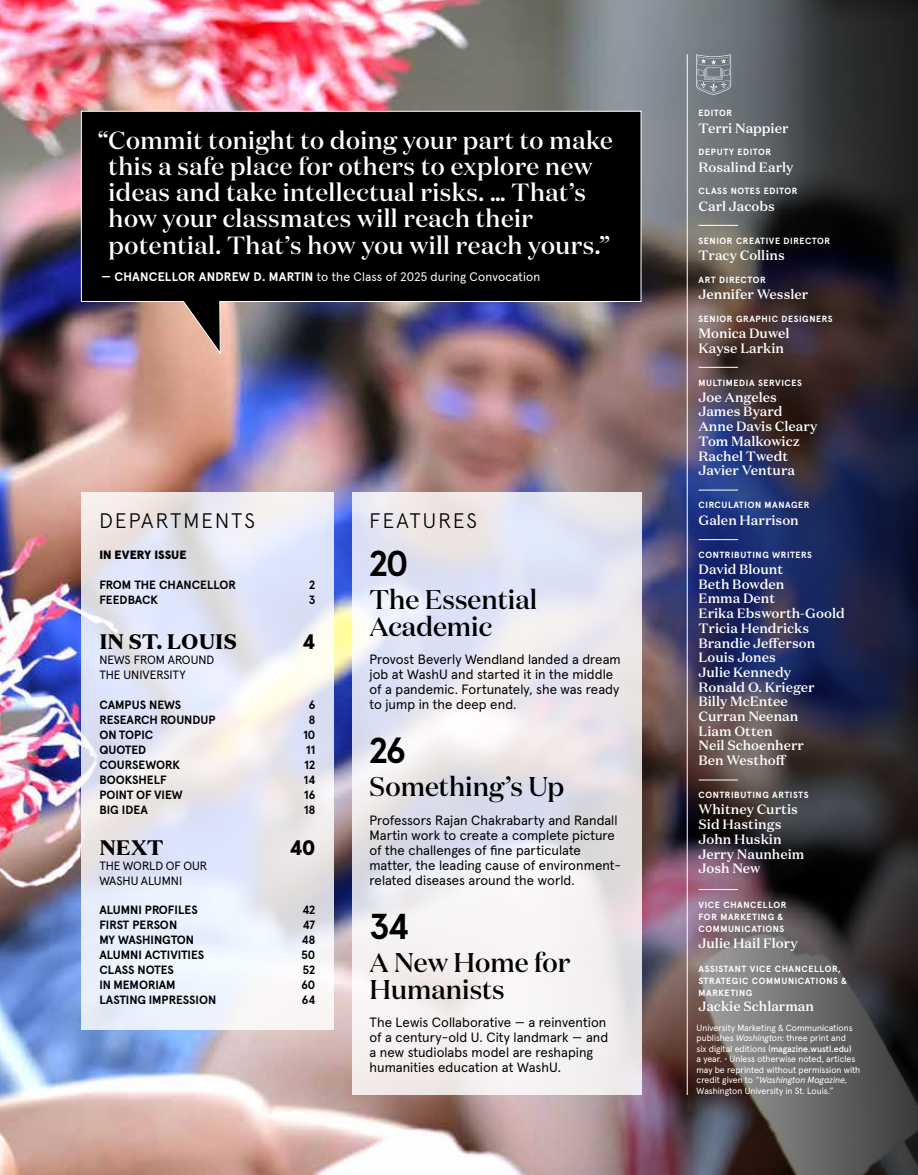
<style>
.page{position:relative;width:918px;height:1175px;background:#fff}
.page>*{position:absolute;margin:0;border:0;box-sizing:border-box;transform-origin:0 0}
.t1{font:700 36px "Apercu Pro";color:#000}
.t2{font:500 27px/27px "Domaine Display";color:#000}
.t3{font:500 24.75px/26.1px "Domaine Display";letter-spacing:.02em;color:#fff}
.t4{font:300 21px "Apercu Pro";letter-spacing:.1em;color:#000}
.t5{font:900 21px "Domaine Text";color:#000}
.t6{font:900 21px "Apercu Pro";color:#000}
.t7{font:500 13.5px/14.7px "Domaine Text";color:#fff}
.t8{font:13.5px/15px "Apercu Pro";letter-spacing:.005em;color:#000}
.t9{font:12.3px "Apercu Pro";letter-spacing:.015em;color:#fff}
.t10{font:700 12px "Apercu Pro";color:#000}
.t11{font:12px/15px "Apercu Pro";color:#000}
.t12{font:900 12px "Apercu Pro";color:#000}
.t13{font:700 9px/12px "Apercu Pro";letter-spacing:.065em;color:#fff}
.t14{font:9px/10.5px "Apercu Pro";color:#fff}
.t15{font:700 9px "Apercu Pro";letter-spacing:.045em;color:#fff}
.s1{font-weight:700}
.s2{font-style:italic}
.s3{font-weight:500}
</style>
<div class="page">
<img style="left:0;top:0;width:413px;height:1174px">
<img style="left:413px;top:0;width:505px;height:1174px">
<hr style="left:699px;top:225px;width:39px;height:1px;background:#fff">
<hr style="left:699px;top:367px;width:39px;height:1px;background:#fff">
<hr style="left:699px;top:490px;width:39px;height:1px;background:#fff">
<hr style="left:699px;top:539px;width:39px;height:1px;background:#fff">
<hr style="left:699px;top:779px;width:39px;height:1px;background:#fff">
<hr style="left:699px;top:889px;width:39px;height:1px;background:#fff">
<hr style="left:687px;top:54px;width:1px;height:1041px;background:#fff">
<svg style="left:696px;top:54px;width:35px;height:41px"></svg>
<svg style="left:81px;top:110px;width:561px;height:245px;background:#211e21"></svg>
<svg style="left:352px;top:492px;width:290px;height:603px"></svg>
<svg style="left:81px;top:492px;width:253px;height:537px"></svg>
<p class="t13" style="left:699px;top:106px;width:35px">EDITOR</p>
<p class="t7" style="left:699px;top:120px;width:91px">Terri Nappier</p>
<p class="t13" style="left:699px;top:145px;width:74px">DEPUTY EDITOR</p>
<p class="t7" style="left:699px;top:159px;width:96px">Rosalind Early</p>
<p class="t13" style="left:699px;top:184px;width:100px">CLASS NOTES EDITOR</p>
<p class="t7" style="left:699px;top:198px;width:78px">Carl Jacobs</p>
<p class="t13" style="left:699px;top:234px;width:133px">SENIOR CREATIVE DIRECTOR</p>
<p class="t7" style="left:699px;top:248px;width:88px">Tracy Collins</p>
<p class="t15" style="left:699px;top:272px;width:69px">ART DIRECTOR</p>
<p class="t7" style="left:699px;top:287px;width:111px">Jennifer Wessler</p>
<p class="t13" style="left:699px;top:312px;width:136px">SENIOR GRAPHIC DESIGNERS</p>
<p class="t7" style="left:699px;top:325px;width:93px">Monica Duwel<br>Kayse Larkin</p>
<p class="t13" style="left:699px;top:376px;width:105px">MULTIMEDIA SERVICES</p>
<p class="t7" style="left:699px;top:389px;width:120px">Joe Angeles<br>James Byard<br>Anne Davis Cleary<br>Tom Malkowicz<br>Rachel Twedt<br>Javier Ventura</p>
<p class="t13" style="left:699px;top:498px;width:113px">CIRCULATION MANAGER</p>
<p class="t7" style="left:699px;top:512px;width:102px">Galen Harrison</p>
<p class="t13" style="left:699px;top:548px;width:115px">CONTRIBUTING WRITERS</p>
<p class="t7" style="left:699px;top:561px;width:148px">David Blount<br>Beth Bowden<br>Emma Dent<br>Erika Ebsworth-Goold<br>Tricia Hendricks<br>Brandie Jefferson<br>Louis Jones<br>Julie Kennedy<br>Ronald O. Krieger<br>Billy McEntee<br>Curran Neenan<br>Liam Otten<br>Neil Schoenherr<br>Ben Westhoff</p>
<p class="t13" style="left:699px;top:788px;width:111px">CONTRIBUTING ARTISTS</p>
<p class="t7" style="left:699px;top:802px;width:107px">Whitney Curtis<br>Sid Hastings<br>John Huskin<br>Jerry Naunheim<br>Josh New</p>
<p class="t13" style="left:699px;top:898px;width:89px">VICE CHANCELLOR<br>FOR MARKETING &amp;<br>COMMUNICATIONS</p>
<p class="t7" style="left:699px;top:936px;width:101px">Julie Hail Flory</p>
<p class="t13" style="left:699px;top:962px;width:150px">ASSISTANT VICE CHANCELLOR,<br>STRATEGIC COMMUNICATIONS &amp;<br>MARKETING</p>
<p class="t7" style="left:699px;top:999px;width:117px">Jackie Schlarman</p>
<h3 class="t3" style="left:109px;top:127px;width:506px;text-indent:-10px">“Commit tonight to doing your part to make this a safe place for others to explore new ideas and take intellectual risks. … That’s how your classmates will reach their potential. That’s how you will reach yours.”</h3>
<p class="t9" style="left:101px;top:268px;width:440px"><span class="s1">— CHANCELLOR ANDREW D. MARTIN</span> to the Class of 2025 during Convocation</p>
<h3 class="t4" style="left:99px;top:504px;width:157px">DEPARTMENTS</h3>
<h3 class="t4" style="left:370px;top:504px;width:109px">FEATURES</h3>
<h1 class="t1" style="left:370px;top:535px;width:40px">20</h1>
<h2 class="t2" style="left:370px;top:585px;width:169px">The Essential<br>Academic</h2>
<p class="t8" style="left:370px;top:651px;width:253px">Provost Beverly Wendland landed a dream job at WashU and started it in the middle of a pandemic. Fortunately, she was ready to jump in the deep end.</p>
<h1 class="t1" style="left:370px;top:722px;width:38px">26</h1>
<h2 class="t2" style="left:370px;top:773px;width:196px">Something’s Up</h2>
<p class="t8" style="left:370px;top:811px;width:253px">Professors Rajan Chakrabarty and Randall Martin work to create a complete picture of the challenges of fine particulate matter, the leading cause of environment&shy;related diseases around the world.</p>
<h1 class="t1" style="left:370px;top:898px;width:41px">34</h1>
<h2 class="t2" style="left:370px;top:948px;width:202px">A New Home for<br>Humanists</h2>
<p class="t8" style="left:370px;top:1014px;width:240px">The Lewis Collaborative — a reinvention of a century-old U. City landmark — and a new studiolabs model are reshaping humanities education at WashU.</p>
<p class="t14" style="left:697px;top:1021px;width:165px">University Marketing &amp; Communications publishes <span class="s2">Washington:</span> three print and<br>six digital editions (<span class="s3">magazine.wustl.edu)<br></span>a year. • Unless otherwise noted, articles may be reprinted without permission with credit given to “<span class="s2">Washington Magazine, </span>Washington University in St. Louis.”</p>
<p class="t12" style="left:99px;top:545px;width:89px">IN EVERY ISSUE</p>
<p class="t10" style="left:99px;top:575px;width:138px">FROM THE CHANCELLOR</p>
<p class="t10" style="left:309px;top:575px;width:8px">2</p>
<p class="t10" style="left:99px;top:590px;width:60px">FEEDBACK</p>
<p class="t10" style="left:309px;top:590px;width:8px">3</p>
<h3 class="t5" style="left:99px;top:627px;width:139px">IN ST. LOUIS</h3>
<h3 class="t6" style="left:302px;top:624px;width:15px">4</h3>
<p class="t11" style="left:99px;top:651px;width:117px">NEWS FROM AROUND<br>THE UNIVERSITY</p>
<p class="t10" style="left:99px;top:695px;width:83px">CAMPUS NEWS</p>
<p class="t10" style="left:309px;top:695px;width:8px">6</p>
<p class="t10" style="left:99px;top:710px;width:118px">RESEARCH ROUNDUP</p>
<p class="t10" style="left:309px;top:710px;width:8px">8</p>
<p class="t10" style="left:99px;top:725px;width:56px">ON TOPIC</p>
<p class="t10" style="left:303px;top:725px;width:14px">10</p>
<p class="t10" style="left:99px;top:740px;width:48px">QUOTED</p>
<p class="t10" style="left:306px;top:740px;width:11px">11</p>
<p class="t10" style="left:99px;top:755px;width:82px">COURSEWORK</p>
<p class="t10" style="left:305px;top:755px;width:12px">12</p>
<p class="t10" style="left:99px;top:770px;width:69px">BOOKSHELF</p>
<p class="t10" style="left:304px;top:770px;width:13px">14</p>
<p class="t10" style="left:99px;top:785px;width:85px">POINT OF VIEW</p>
<p class="t10" style="left:304px;top:785px;width:13px">16</p>
<p class="t10" style="left:99px;top:800px;width:50px">BIG IDEA</p>
<p class="t10" style="left:304px;top:800px;width:13px">18</p>
<h3 class="t5" style="left:99px;top:834px;width:66px">NEXT</h3>
<h3 class="t6" style="left:290px;top:831px;width:27px">40</h3>
<p class="t11" style="left:99px;top:857px;width:109px">THE WORLD OF OUR<br>WASHU ALUMNI</p>
<p class="t10" style="left:99px;top:900px;width:100px">ALUMNI PROFILES</p>
<p class="t10" style="left:302px;top:900px;width:15px">42</p>
<p class="t10" style="left:99px;top:915px;width:79px">FIRST PERSON</p>
<p class="t10" style="left:303px;top:915px;width:14px">47</p>
<p class="t10" style="left:99px;top:930px;width:96px">MY WASHINGTON</p>
<p class="t10" style="left:302px;top:930px;width:15px">48</p>
<p class="t10" style="left:99px;top:945px;width:106px">ALUMNI ACTIVITIES</p>
<p class="t10" style="left:302px;top:945px;width:15px">50</p>
<p class="t10" style="left:99px;top:960px;width:76px">CLASS NOTES</p>
<p class="t10" style="left:303px;top:960px;width:14px">52</p>
<p class="t10" style="left:99px;top:975px;width:78px">IN MEMORIAM</p>
<p class="t10" style="left:301px;top:975px;width:16px">60</p>
<p class="t10" style="left:99px;top:990px;width:118px">LASTING IMPRESSION</p>
<p class="t10" style="left:302px;top:990px;width:15px">64</p>
</div>
